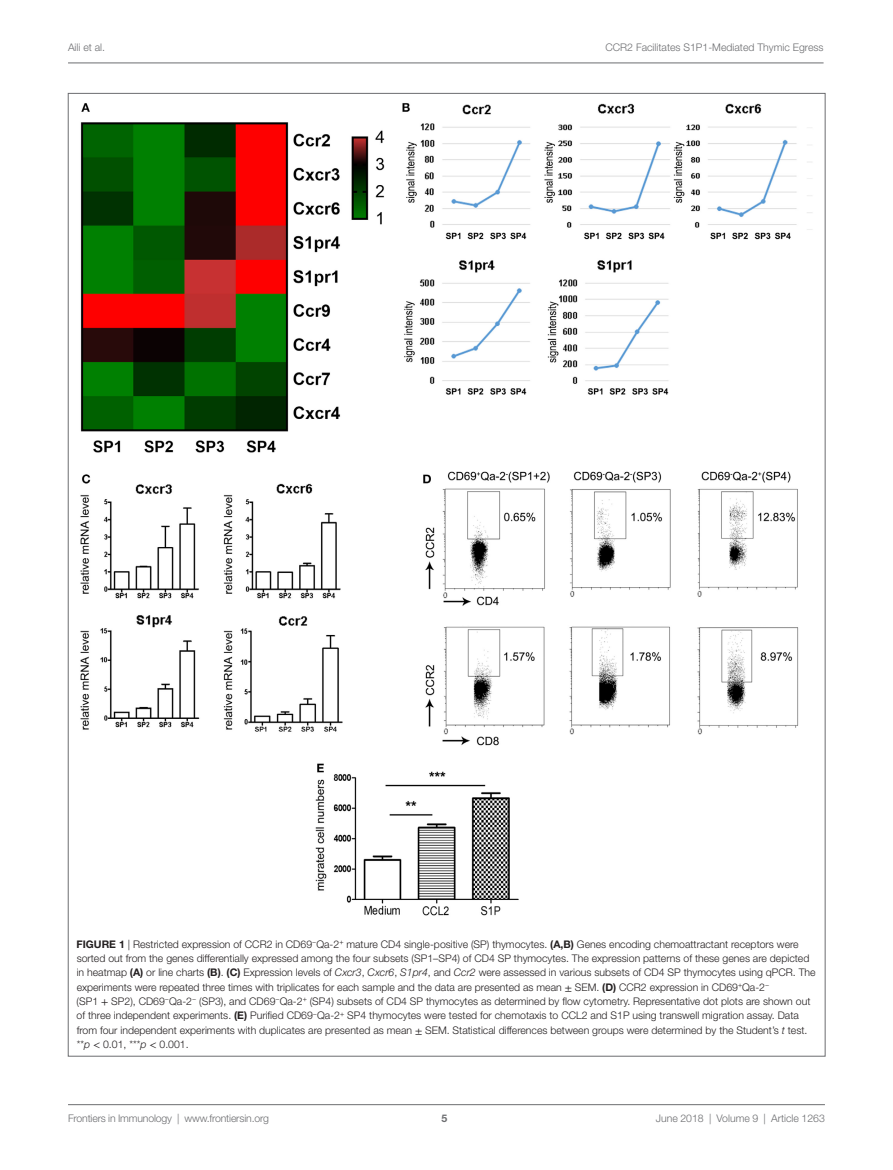
<style>
.page{position:relative;width:893px;height:1170px;background:#fff}
.page>*{position:absolute;margin:0;border:0;box-sizing:border-box;transform-origin:0 0}
.t1{font:300 10.5px/14.2px "Helvetica Neue LT Std";color:#231f20}
.t2{font:300 10.5px "Helvetica Neue LT Std";color:#6c6d70}
.t3{font:700 10.5px "Helvetica Neue LT Std";color:#6c6d70}
.s1{font-weight:700}
.s2{font-style:italic}
.s3{font-family:"STIX General";font-weight:400}
</style>
<div class="page">
<img style="left:80px;top:103px;width:732px;height:813px">
<hr style="left:68px;top:1104px;width:757px;height:1px;background:#6c6d70">
<hr style="left:68px;top:63px;width:756px;height:1px;background:#6c6d70">
<p class="t2" style="left:68px;top:41px;width:39px">Aili et al.</p>
<p class="t2" style="left:605px;top:41px;width:220px">CCR2 Facilitates S1P1-Mediated Thymic Egress</p>
<p class="t1" style="left:77px;top:936px;width:740px"><span class="s1">FIGURE 1</span> | Restricted expression of CCR2 in CD69<sup>−</sup>Qa-2<sup>+</sup> mature CD4 single-positive (SP) thymocytes. <span class="s1">(A,B)</span> Genes encoding chemoattractant receptors were sorted out from the genes differentially expressed among the four subsets (SP1–SP4) of CD4 SP thymocytes. The expression patterns of these genes are depicted in heatmap <span class="s1">(A)</span> or line charts <span class="s1">(B)</span>. <span class="s1">(C)</span> Expression levels of <span class="s2">Cxcr3</span>, <span class="s2">Cxcr6</span>, <span class="s2">S1pr4</span>, and <span class="s2">Ccr2</span> were assessed in various subsets of CD4 SP thymocytes using qPCR. The experiments were repeated three times with triplicates for each sample and the data are presented as mean <span class="s3">±</span> SEM. <span class="s1">(D)</span> CCR2 expression in CD69<sup>+</sup>Qa-2<sup>−<br></sup>(SP1 <span class="s3">+</span> SP2), CD69<sup>−</sup>Qa-2<sup>−</sup> (SP3), and CD69<sup>−</sup>Qa-2<sup>+</sup> (SP4) subsets of CD4 SP thymocytes as determined by flow cytometry. Representative dot plots are shown out of three independent experiments. <span class="s1">(E)</span> Purified CD69<sup>−</sup>Qa-2<sup>+</sup> SP4 thymocytes were tested for chemotaxis to CCL2 and S1P using transwell migration assay. Data from four independent experiments with duplicates are presented as mean <span class="s3">±</span> SEM. Statistical differences between groups were determined by the Student’s <span class="s2">t</span> test. **<span class="s2">p</span> <span class="s3">&lt;</span> 0.01, ***<span class="s2">p</span> <span class="s3">&lt;</span> 0.001.</p>
<p class="t2" style="left:68px;top:1111px;width:203px">Frontiers in Immunology | www.frontiersin.org</p>
<p class="t2" style="left:656px;top:1111px;width:171px">June 2018 | Volume 9 | Article 1263</p>
<p class="t3" style="left:441px;top:1111px;width:7px">5</p>
</div>
